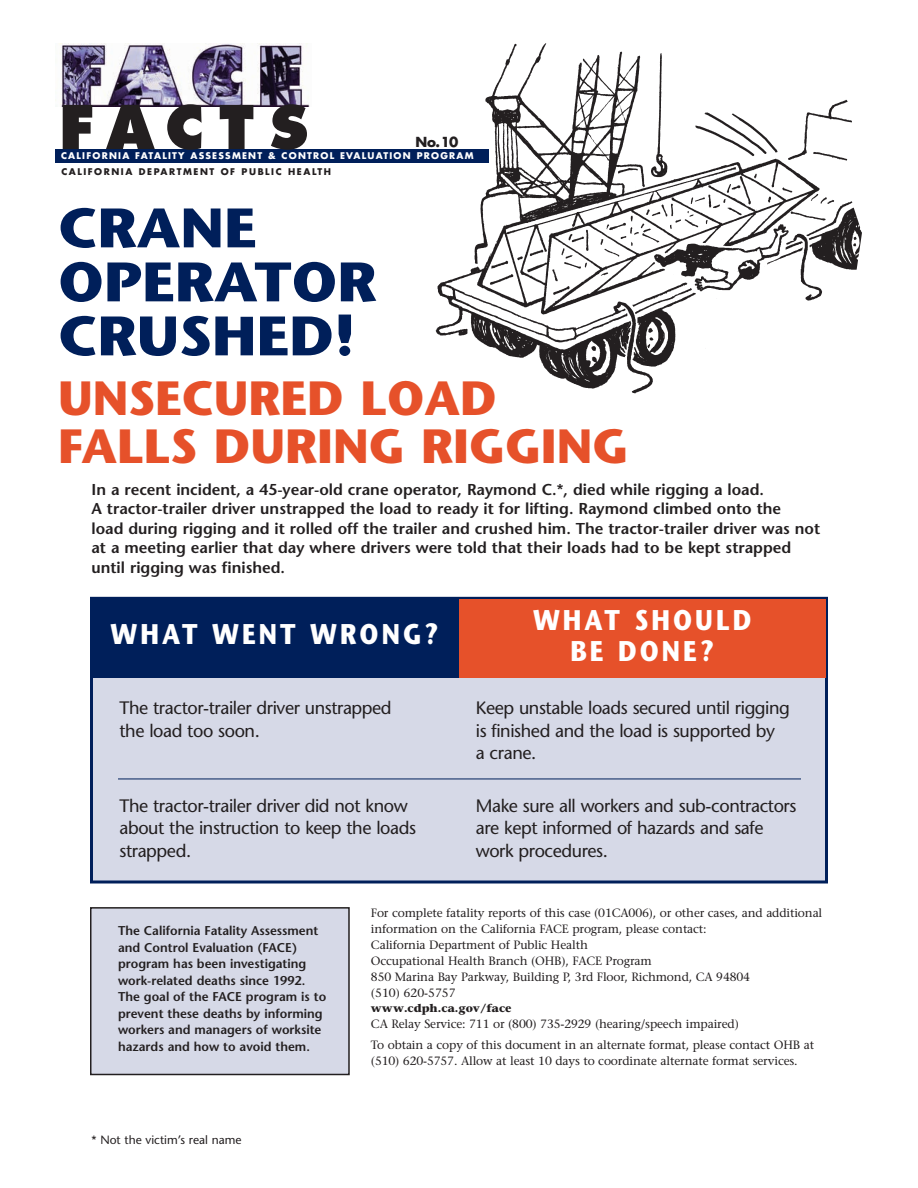
<style>
.page{position:relative;width:918px;height:1188px;background:#fff}
.page>*{position:absolute;margin:0;border:0;box-sizing:border-box;transform-origin:0 0}
.t1{font:800 58.5px "Futura";letter-spacing:.235em;color:#231f20}
.t2{font:700 55.5px/54px "Stone Sans";color:#001f5a;scale:1.06 1}
.t3{font:700 48px/48px "Stone Sans";color:#e6512a}
.t4{font:700 28.5px/31.5px "Stone Sans";letter-spacing:.125em;color:#fff;text-align:center;scale:.86 1}
.t5{font:18px/22.5px "Stone Sans";letter-spacing:-.025em;color:#231f20}
.t6{font:600 15.75px/19.5px "Stone Sans";color:#231f20}
.t7{font:700 13.5px "Futura";color:#231f20}
.t8{font:600 12.75px/16.5px "Stone Sans";color:#231f20}
.t9{font:12px/15.9px "Stone Serif";letter-spacing:-.01em;color:#231f20}
.t10{font:12px "Stone Sans";color:#231f20}
.t11{font:700 11.25px "Stone Serif";color:#231f20}
.t12{font:700 9px/16.4px "Futura";letter-spacing:.135em;color:#fff}
.s1{color:#231f20}
</style>
<div class="page">
<div style="left:55px;top:149px;width:433px;height:13px;background:#001f5a"></div>
<img style="left:55px;top:44px;width:255px;height:62px">
<img style="left:417px;top:43px;width:445px;height:351px">
<div style="left:93px;top:600px;width:732px;height:280px;background:#d6d9e7"></div>
<div style="left:90px;top:597px;width:738px;height:287px;border:3px solid #001f5a"></div>
<div style="left:90px;top:597px;width:369px;height:81px;background:#001f5a"></div>
<div style="left:459px;top:600px;width:366px;height:78px;background:#e6512a"></div>
<hr style="left:118px;top:779px;width:683px;height:1px;background:#001f5a">
<div style="left:91px;top:908px;width:258px;height:166px;background:#d6d9e7"></div>
<div style="left:90px;top:907px;width:260px;height:168px;border:2px solid #231f20"></div>
<p class="t1" style="left:59px;top:102px;width:251px">FACTS</p>
<p class="t12" style="left:61px;top:148px;width:125px">CALIFORNIA FATALITY</p>
<p class="t7" style="left:415px;top:136px;width:45px">No.10</p>
<p class="t12" style="left:61px;top:148px;width:414px;text-indent:129px">ASSESSMENT &amp; CONTROL EVALUATION PROGRAM<br><span class="s1">CALIFORNIA DEPARTMENT OF PUBLIC HEALTH</span></p>
<p class="t2" style="left:58px;top:207px;width:302px">CRANE<br>OPERATOR<br>CRUSHED!</p>
<p class="t3" style="left:58px;top:380px;width:572px">UNSECURED LOAD<br>FALLS DURING RIGGING</p>
<p class="t6" style="left:91px;top:481px;width:730px">In a recent incident, a 45-year-old crane operator, Raymond C.*, died while rigging a load.<br>A tractor-trailer driver unstrapped the load to ready it for lifting. Raymond climbed onto the<br>load during rigging and it rolled off the trailer and crushed him. The tractor-trailer driver was not at a meeting earlier that day where drivers were told that their loads had to be kept strapped until rigging was finished.</p>
<h1 class="t4" style="left:111px;top:622px;width:383px">WHAT WENT WRONG?</h1>
<h1 class="t4" style="left:533px;top:607px;width:255px">WHAT SHOULD<br>BE DONE?</h1>
<p class="t5" style="left:120px;top:699px;width:274px">The tractor-trailer driver unstrapped</p>
<p class="t5" style="left:476px;top:699px;width:316px">Keep unstable loads secured until rigging</p>
<p class="t5" style="left:119px;top:721px;width:142px">the load too soon.</p>
<p class="t5" style="left:476px;top:721px;width:301px">is finished and the load is supported by a crane.</p>
<p class="t5" style="left:120px;top:796px;width:290px">The tractor-trailer driver did not know</p>
<p class="t5" style="left:476px;top:796px;width:322px">Make sure all workers and sub-contractors</p>
<p class="t5" style="left:119px;top:819px;width:298px">about the instruction to keep the loads</p>
<p class="t5" style="left:476px;top:819px;width:289px">are kept informed of hazards and safe</p>
<p class="t5" style="left:120px;top:841px;width:73px">strapped.</p>
<p class="t5" style="left:476px;top:841px;width:134px">work procedures.</p>
<p class="t8" style="left:118px;top:924px;width:210px">The California Fatality Assessment and Control Evaluation (FACE) program has been investigating work-related deaths since 1992.<br>The goal of the FACE program is to prevent these deaths by informing workers and managers of worksite hazards and how to avoid them.</p>
<p class="t10" style="left:92px;top:1135px;width:152px">* Not the victim’s real name</p>
<p class="t9" style="left:371px;top:906px;width:453px">For complete fatality reports of this case (01CA006), or other cases, and additional information on the California FACE program, please contact:<br>California Department of Public Health<br>Occupational Health Branch (OHB), FACE Program<br>850 Marina Bay Parkway, Building P, 3rd Floor, Richmond, CA 94804<br>(510) 620-5757</p>
<p class="t11" style="left:371px;top:1004px;width:142px">www.cdph.ca.gov/face</p>
<p class="t9" style="left:371px;top:1014px;width:445px;line-height:21.8px">CA Relay Service: 711 or (800) 735-2929 (hearing/speech impaired)<br>To obtain a copy of this document in an alternate format, please contact OHB at</p>
<p class="t9" style="left:371px;top:1054px;width:428px">(510) 620-5757. Allow at least 10 days to coordinate alternate format services.</p>
</div>
